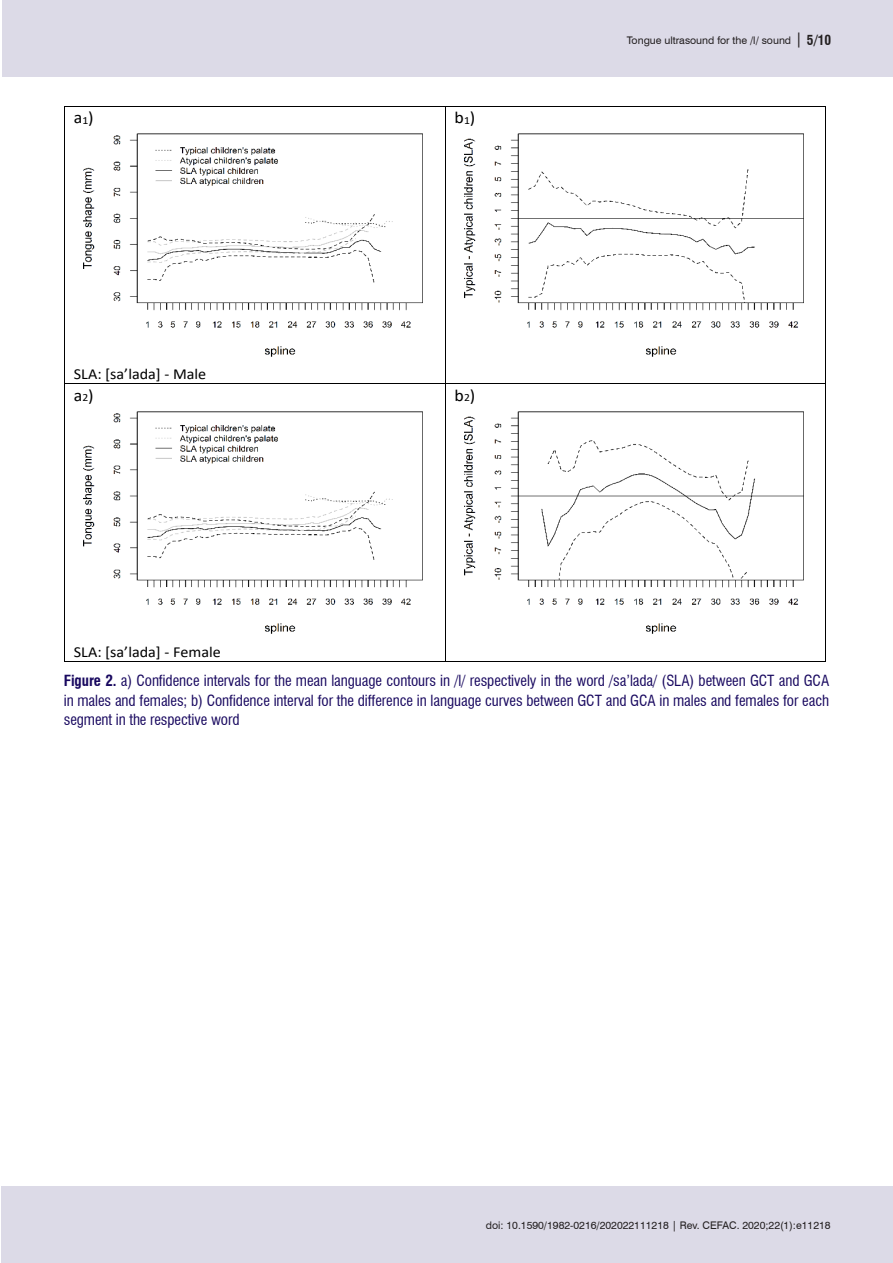
<style>
.page{position:relative;width:893px;height:1263px;background:#fff}
.page>*{position:absolute;margin:0;border:0;box-sizing:border-box;transform-origin:0 0}
.t1{font:16.95px "Calibri";color:#000;scale:1.06 1}
.t2{font:15.3px "Calibri";color:#000;scale:1.06 1}
.Titulo_tabelas_e_gr{font:condensed 15px/19.5px "Swiss 721 BT";letter-spacing:-.005em;color:#18085f;text-align:justify}
.t3{font:10.5px "Swiss 721 BT";color:#231f20}
.s1{font-size:10.95px}
.s2{font-size:15px}
.s3{font-weight:700;font-stretch:condensed;font-size:13.5px}
.s4{font-weight:700}
</style>
<div class="page">
<div style="left:1px;top:1186px;width:892px;height:77px;background:#dcdae7"></div>
<div style="left:2px;top:0;width:891px;height:77px;background:#dcdae7"></div>
<hr style="left:65px;top:106px;width:380px;height:1px;background:#000">
<hr style="left:446px;top:106px;width:379px;height:1px;background:#000">
<hr style="left:64px;top:107px;width:1px;height:276px;background:#000">
<hr style="left:445px;top:107px;width:1px;height:276px;background:#000">
<hr style="left:825px;top:107px;width:1px;height:276px;background:#000">
<hr style="left:65px;top:383px;width:380px;height:1px;background:#000">
<hr style="left:446px;top:383px;width:379px;height:1px;background:#000">
<hr style="left:64px;top:384px;width:1px;height:277px;background:#000">
<hr style="left:65px;top:661px;width:380px;height:1px;background:#000">
<hr style="left:445px;top:384px;width:1px;height:277px;background:#000">
<hr style="left:446px;top:661px;width:379px;height:1px;background:#000">
<hr style="left:825px;top:384px;width:1px;height:277px;background:#000">
<img style="left:83px;top:133px;width:340px;height:224px">
<img style="left:464px;top:133px;width:340px;height:224px">
<img style="left:83px;top:411px;width:340px;height:223px">
<img style="left:464px;top:411px;width:340px;height:223px">
<p class="t1" style="left:74px;top:106px;width:20px">a<span class="s1">1</span>)</p>
<p class="t2" style="left:74px;top:364px;width:126px">SLA: [sa’lada] - Male</p>
<p class="t1" style="left:74px;top:383px;width:20px">a<span class="s1">2</span>)</p>
<p class="t2" style="left:74px;top:641px;width:140px">SLA: [sa’lada] - Female</p>
<p class="t1" style="left:455px;top:106px;width:21px">b<span class="s1">1</span>)</p>
<p class="t1" style="left:455px;top:383px;width:21px">b<span class="s1">2</span>)</p>
<p class="t3" style="left:627px;top:33px;width:206px">Tongue ultrasound for the /l/ sound <span class="s2">|</span> <span class="s3">5/10</span></p>
<p class="Titulo_tabelas_e_gr" style="left:64px;top:671px;width:767px"><span class="s4">Figure 2.</span> a) Confidence intervals for the mean language contours in /l/ respectively in the word /sa’lada/ (SLA) between GCT and GCA in males and females; b) Confidence interval for the difference in language curves between GCT and GCA in males and females for each segment in the respective word</p>
<p class="t3" style="left:486px;top:1218px;width:346px">doi: 10.1590/1982-0216/202022111218 | Rev. CEFAC. 2020;22(1):e11218</p>
</div>
